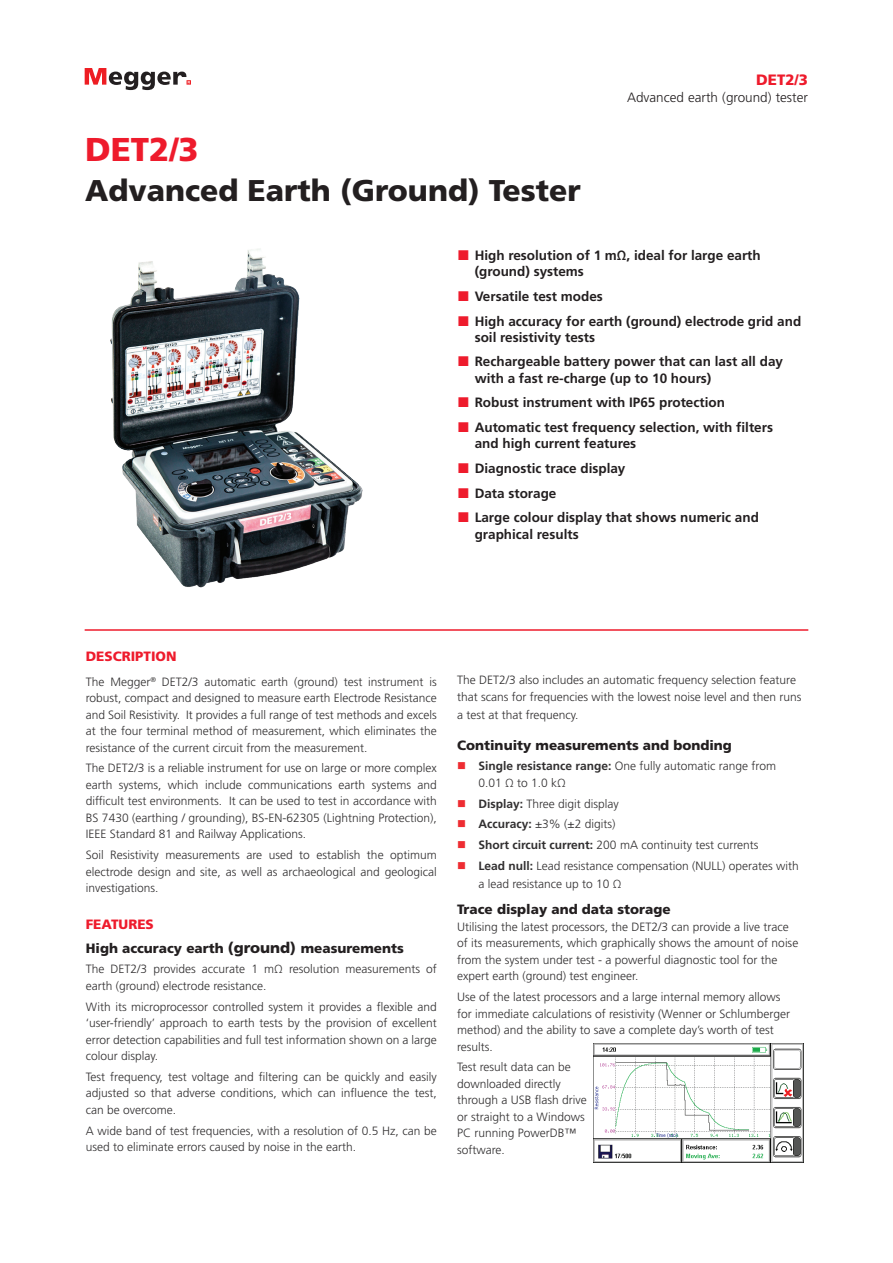
<style>
.page{position:relative;width:893px;height:1263px;background:#fff}
.page>*{position:absolute;margin:0;border:0;box-sizing:border-box;transform-origin:0 0}
.t1{font:900 33px "Frutiger LT Std";color:#ee1b2c}
.t2{font:900 30px "Frutiger LT Std";color:#231f20}
.t3{font:900 15px "Frutiger LT Std";color:#ee1b2c}
.t4{font:700 13.5px/24.8px "Frutiger LT Std";color:#231f20}
.t5{font:900 13.5px/23.1px "Frutiger LT Std";color:#231f20}
.t6{font:300 13.5px "Frutiger LT Std";color:#231f20}
.t7{font:900 13.5px "Frutiger LT Std";color:#ee1b2c}
.t8{font:300 12px/16.5px "Frutiger LT Std";color:#312f30}
.s1{color:#ee1b2c}
.s2{font-size:15px}
.s3{color:#ee2d32}
.s4{font-weight:700}
</style>
<div class="page">
<hr style="left:85px;top:629px;width:723px;height:2px;background:#ee1b2c">
<svg style="left:85px;top:68px;width:106px;height:22px"></svg>
<img style="left:110px;top:249px;width:253px;height:339px">
<img style="left:594px;top:1043px;width:210px;height:119px">
<h1 class="t1" style="left:85px;top:129px;width:115px">DET2/3</h1>
<h2 class="t2" style="left:85px;top:172px;width:497px">Advanced Earth (Ground) Tester</h2>
<p class="t3" style="left:756px;top:70px;width:53px">DET2/3</p>
<p class="t6" style="left:627px;top:90px;width:182px">Advanced earth (ground) tester</p>
<p class="t4" style="left:475px;top:247px;width:288px;line-height:16.2px">High resolution of 1 mΩ, ideal for large earth (ground) systems</p>
<p class="t4" style="left:475px;top:284px;width:328px">Versatile test modes<br>High accuracy for earth (ground) electrode grid and</p>
<p class="t4" style="left:475px;top:325px;width:310px">soil resistivity tests<br>Rechargeable battery power that can last all day</p>
<p class="t4" style="left:475px;top:366px;width:300px">with a fast re-charge (up to 10 hours)<br>Robust instrument with IP65 protection<br>Automatic test frequency selection, with filters</p>
<p class="t4" style="left:475px;top:431px;width:286px">and high current features<br>Diagnostic trace display<br>Data storage<br>Large colour display that shows numeric and</p>
<p class="t4" style="left:475px;top:522px;width:106px">graphical results</p>
<p class="t7" style="left:86px;top:648px;width:92px">DESCRIPTION</p>
<p class="t8" style="left:86px;top:673px;width:353px;text-align:justify">The Megger<sup>®</sup> DET2/3 automatic earth (ground) test instrument is robust, compact and designed to measure earth Electrode Resistance and Soil Resistivity. It provides a full range of test methods and excels at the four terminal method of measurement, which eliminates the resistance of the current circuit from the measurement.</p>
<p class="t8" style="left:86px;top:760px;width:353px;text-align:justify">The DET2/3 is a reliable instrument for use on large or more complex earth systems, which include communications earth systems and difficult test environments. It can be used to test in accordance with BS 7430 (earthing / grounding), BS-EN-62305 (Lightning Protection), IEEE Standard 81 and Railway Applications.</p>
<p class="t8" style="left:86px;top:847px;width:353px;text-align:justify">Soil Resistivity measurements are used to establish the optimum electrode design and site, as well as archaeological and geological investigations.</p>
<p class="t5" style="left:86px;top:913px;width:320px"><span class="s1">FEATURES<br></span>High accuracy earth <span class="s2">(ground)</span> measurements</p>
<p class="t8" style="left:86px;top:961px;width:353px">The DET2/3 provides accurate 1 mΩ resolution measurements of earth (ground) electrode resistance.</p>
<p class="t8" style="left:86px;top:998px;width:353px;text-align:justify">With its microprocessor controlled system it provides a flexible and ‘user-friendly’ approach to earth tests by the provision of excellent error detection capabilities and full test information shown on a large colour display.</p>
<p class="t8" style="left:86px;top:1068px;width:353px;text-align:justify">Test frequency, test voltage and filtering can be quickly and easily adjusted so that adverse conditions, which can influence the test, can be overcome.</p>
<p class="t8" style="left:86px;top:1122px;width:353px">A wide band of test frequencies, with a resolution of 0.5 Hz, can be used to eliminate errors caused by noise in the earth.</p>
<p class="t8" style="left:457px;top:672px;width:346px">The DET2/3 also includes an automatic frequency selection feature that scans for frequencies with the lowest noise level and then runs</p>
<p class="t8" style="left:457px;top:707px;width:123px">a test at that frequency.</p>
<p class="t5" style="left:457px;top:733px;width:276px">Continuity measurements and bonding</p>
<p class="t8" style="left:478px;top:758px;width:299px;text-indent:-21px"><span class="s3">■</span> <span class="s4">Single resistance range:</span> One fully automatic range from<br>0.01 Ω to 1.0 kΩ</p>
<p class="t8" style="left:457px;top:795px;width:163px"><span class="s3">■</span> <span class="s4">Display:</span> Three digit display</p>
<p class="t8" style="left:457px;top:816px;width:160px"><span class="s3">■</span> <span class="s4">Accuracy:</span> ±3% (±2 digits)</p>
<p class="t8" style="left:457px;top:837px;width:303px"><span class="s3">■</span> <span class="s4">Short circuit current:</span> 200 mA continuity test currents</p>
<p class="t8" style="left:478px;top:857px;width:322px;line-height:18px;text-indent:-21px"><span class="s3">■</span> <span class="s4">Lead null:</span> Lead resistance compensation (NULL) operates with a lead resistance up to 10 Ω</p>
<p class="t5" style="left:457px;top:898px;width:215px">Trace display and data storage</p>
<p class="t8" style="left:457px;top:919px;width:343px">Utilising the latest processors, the DET2/3 can provide a live trace of its measurements, which graphically shows the amount of noise from the system under test - a powerful diagnostic tool for the expert earth (ground) test engineer.</p>
<p class="t8" style="left:457px;top:989px;width:334px">Use of the latest processors and a large internal memory allows for immediate calculations of resistivity (Wenner or Schlumberger method) and the ability to save a complete day’s worth of test results.</p>
<p class="t8" style="left:457px;top:1059px;width:131px">Test result data can be downloaded directly through a USB flash drive or straight to a Windows<br>PC running PowerDB™ software.</p>
</div>
